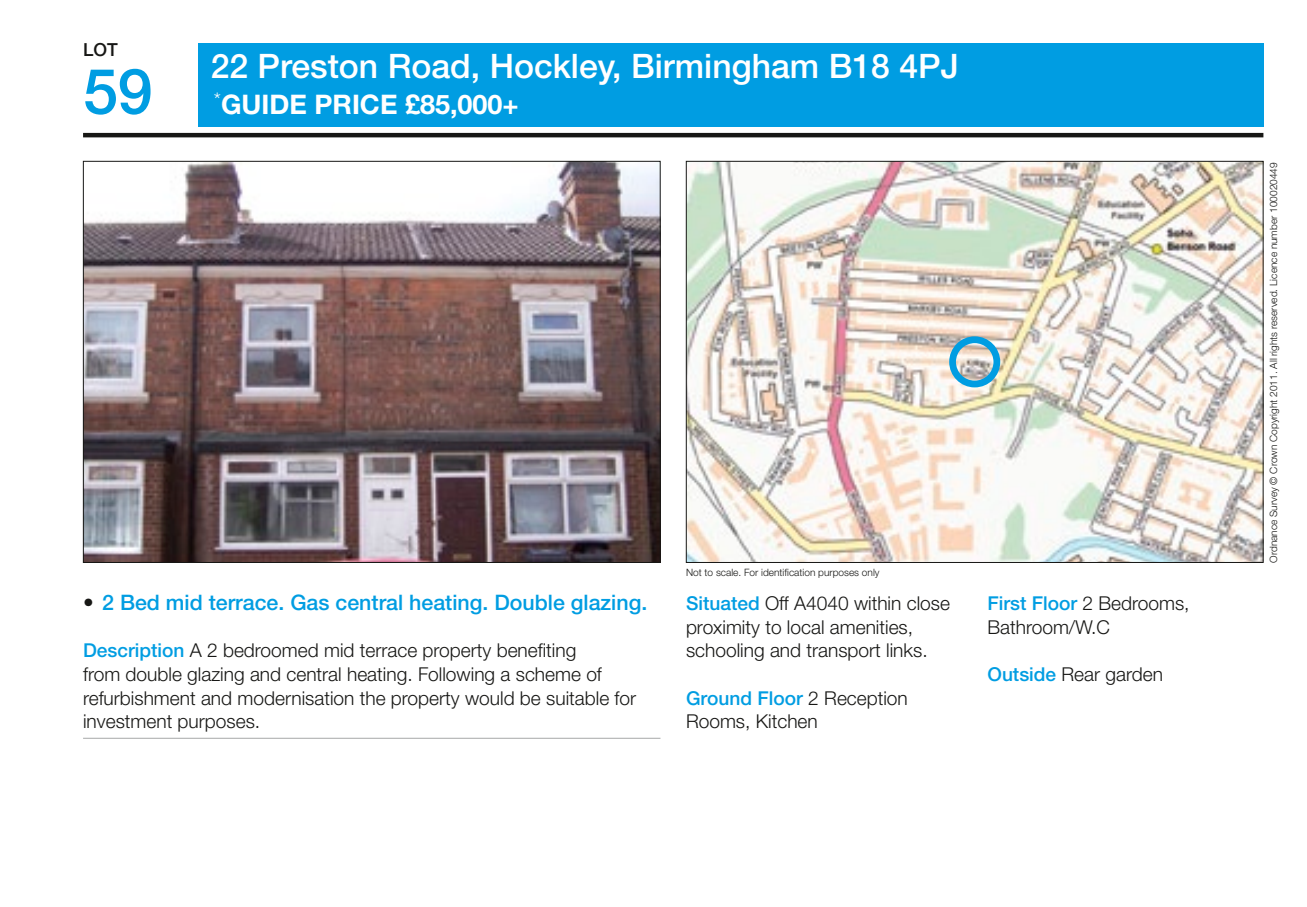
<style>
.page{position:relative;width:1307px;height:907px;background:#fff}
.page>*{position:absolute;margin:0;border:0;box-sizing:border-box;transform-origin:0 0}
.t1{font:500 63px "Helvetica Neue LT Std";color:#009de2}
.t2{font:500 33.75px "Helvetica Neue LT Std";color:#fff}
.t3{font:700 27px "Helvetica Neue LT Std";color:#fff}
.t4{font:500 21.38px "Helvetica Neue LT Std";color:#009de2}
.t5{font:300 19.12px/23.6px "Helvetica Neue LT Std";color:#171715}
.t6{font:500 18px "Helvetica Neue LT Std";color:#171715}
.t7{font:300 10.12px "Helvetica Neue LT Std";color:#171715}
.s1{color:#171715}
.s2{font-weight:500;color:#009de2}
</style>
<div class="page">
<div style="left:198px;top:43px;width:1065px;height:83px;background:#009de2"></div>
<img style="left:85px;top:163px;width:573px;height:398px">
<img style="left:688px;top:163px;width:573px;height:398px">
<hr style="left:83px;top:133px;width:1180px;height:4px;background:#171715">
<hr style="left:83px;top:738px;width:577px;height:1px;background:#b0b2b2">
<div style="left:949px;top:336px;width:51px;height:51px;border:7px solid #009de2;border-radius:50%"></div>
<p class="t6" style="left:83px;top:39px;width:24px">LOT</p>
<h1 class="t1" style="left:83px;top:54px;width:71px">59</h1>
<h2 class="t2" style="left:211px;top:46px;width:749px">22 Preston Road, Hockley, Birmingham B18 4PJ</h2>
<h3 class="t3" style="left:214px;top:87px;width:306px"><sup>*</sup>GUIDE PRICE £85,000+</h3>
<p class="t4" style="left:83px;top:590px;width:566px"><span class="s1">•</span> 2 Bed mid terrace. Gas central heating. Double glazing.</p>
<p class="t5" style="left:83px;top:638px;width:554px"><span class="s2">Description</span> A 2 bedroomed mid terrace property benefiting<br>from double glazing and central heating. Following a scheme of refurbishment and modernisation the property would be suitable for investment purposes.</p>
<p class="t7" style="left:686px;top:566px;width:195px">Not to scale. For identification purposes only</p>
<p class="t5" style="left:686px;top:591px;width:265px"><span class="s2">Situated</span> Off A4040 within close proximity to local amenities, schooling and transport links.</p>
<p class="t5" style="left:686px;top:685px;width:223px"><span class="s2">Ground Floor</span> 2 Reception<br>Rooms, Kitchen</p>
<p class="t5" style="left:987px;top:591px;width:203px"><span class="s2">First Floor</span> 2 Bedrooms,<br>Bathroom/W.C</p>
<p class="t5" style="left:987px;top:662px;width:177px"><span class="s2">Outside</span> Rear garden</p>
<p class="t7" style="left:1267px;top:563px;width:402px;rotate:-90deg">Ordnance Survey © Crown Copyright 2011. All rights reserved. Licence number 100020449</p>
</div>
